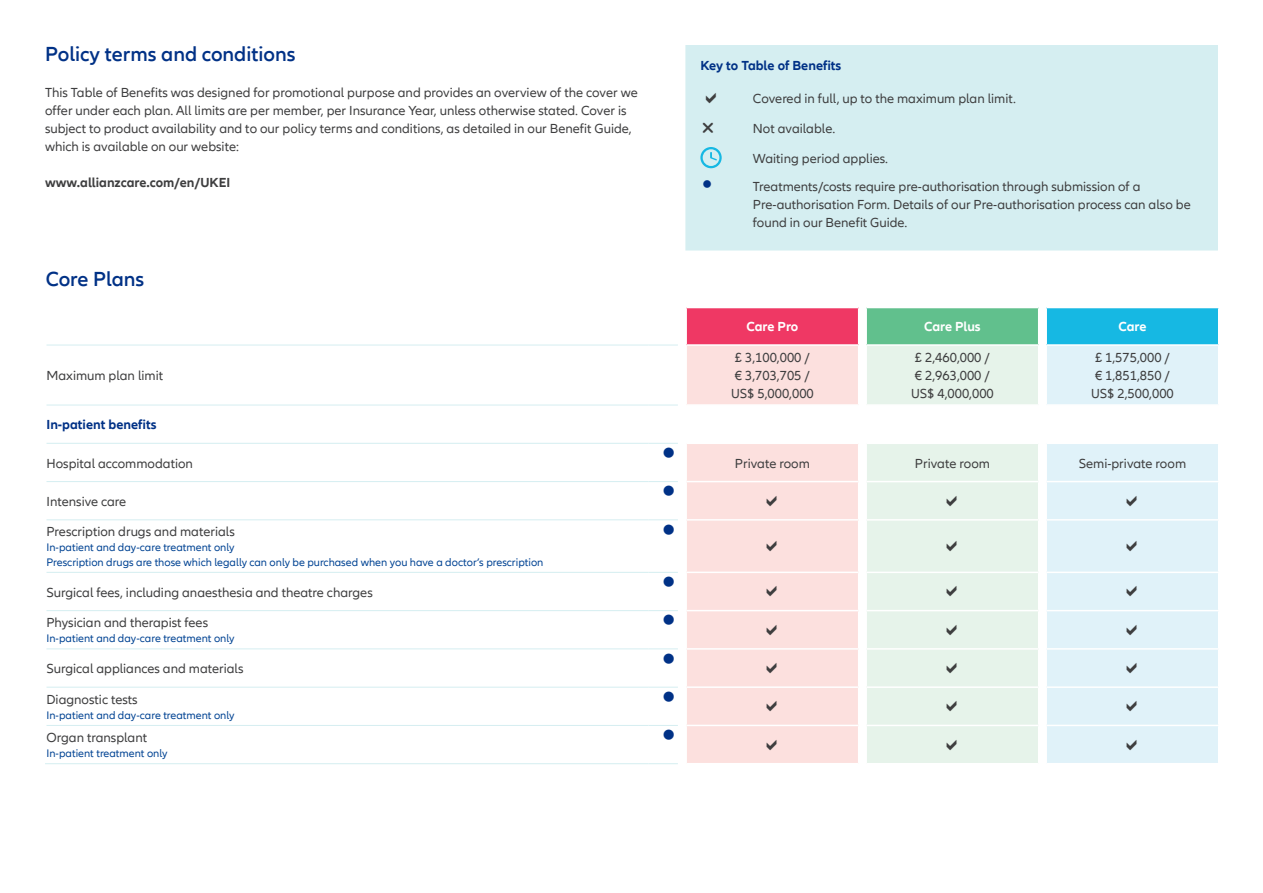
<style>
.page{position:relative;width:1263px;height:893px;background:#fff}
.page>*{position:absolute;margin:0;border:0;box-sizing:border-box;transform-origin:0 0}
.t1{font:600 21px "Allianz Neo";color:#003186}
.t2{font:13.5px/18px "Allianz Neo";color:#3e3e3f}
.t3{font:700 13.5px "Allianz Neo";color:#003186}
.t4{font:700 13.5px "Allianz Neo";color:#3e3e3f}
.t5{font:700 13.5px "Allianz Neo";letter-spacing:-.005em;color:#fff}
.t6{font:11.25px "Allianz Neo";color:#004393}
</style>
<div class="page">
<svg style="left:47px;top:344px;width:601px;height:343px"></svg>
<div style="left:686px;top:308px;width:173px;height:37px;background:#ef3864"></div>
<div style="left:866px;top:308px;width:173px;height:37px;background:#61c08d"></div>
<div style="left:1046px;top:308px;width:173px;height:37px;background:#16b8e3"></div>
<svg style="left:687px;top:346px;width:171px;height:417px;background:#fce3e1"></svg>
<svg style="left:867px;top:346px;width:171px;height:417px;background:#e8f4ec"></svg>
<svg style="left:1047px;top:346px;width:171px;height:417px;background:#e3f3f9"></svg>
<hr style="left:685px;top:308px;width:2px;height:36px;background:#fff">
<hr style="left:858px;top:308px;width:1px;height:36px;background:#fff">
<hr style="left:865px;top:308px;width:2px;height:36px;background:#fff">
<hr style="left:1038px;top:308px;width:1px;height:36px;background:#fff">
<hr style="left:1045px;top:308px;width:2px;height:36px;background:#fff">
<hr style="left:1218px;top:308px;width:1px;height:36px;background:#fff">
<hr style="left:686px;top:344px;width:173px;height:2px;background:#fff">
<hr style="left:866px;top:344px;width:173px;height:2px;background:#fff">
<hr style="left:1046px;top:344px;width:173px;height:2px;background:#fff">
<hr style="left:686px;top:404px;width:173px;height:2px;background:#fff">
<hr style="left:866px;top:404px;width:173px;height:2px;background:#fff">
<hr style="left:1046px;top:404px;width:173px;height:2px;background:#fff">
<hr style="left:686px;top:443px;width:173px;height:1px;background:#fff">
<hr style="left:866px;top:443px;width:173px;height:1px;background:#fff">
<hr style="left:1046px;top:443px;width:173px;height:1px;background:#fff">
<hr style="left:686px;top:481px;width:173px;height:1px;background:#fff">
<hr style="left:866px;top:481px;width:173px;height:1px;background:#fff">
<hr style="left:1046px;top:481px;width:173px;height:1px;background:#fff">
<hr style="left:686px;top:519px;width:173px;height:2px;background:#fff">
<hr style="left:866px;top:519px;width:173px;height:2px;background:#fff">
<hr style="left:1046px;top:519px;width:173px;height:2px;background:#fff">
<hr style="left:686px;top:572px;width:173px;height:1px;background:#fff">
<hr style="left:866px;top:572px;width:173px;height:1px;background:#fff">
<hr style="left:1046px;top:572px;width:173px;height:1px;background:#fff">
<hr style="left:686px;top:610px;width:173px;height:1px;background:#fff">
<hr style="left:866px;top:610px;width:173px;height:1px;background:#fff">
<hr style="left:1046px;top:610px;width:173px;height:1px;background:#fff">
<hr style="left:686px;top:648px;width:173px;height:2px;background:#fff">
<hr style="left:866px;top:648px;width:173px;height:2px;background:#fff">
<hr style="left:1046px;top:648px;width:173px;height:2px;background:#fff">
<hr style="left:686px;top:686px;width:173px;height:2px;background:#fff">
<hr style="left:866px;top:686px;width:173px;height:2px;background:#fff">
<hr style="left:1046px;top:686px;width:173px;height:2px;background:#fff">
<hr style="left:686px;top:725px;width:173px;height:1px;background:#fff">
<hr style="left:866px;top:725px;width:173px;height:1px;background:#fff">
<hr style="left:1046px;top:725px;width:173px;height:1px;background:#fff">
<hr style="left:46px;top:345px;width:603px;height:1px;background:#d5eef1">
<svg style="left:649px;top:344px;width:29px;height:2px"></svg>
<hr style="left:46px;top:405px;width:603px;height:1px;background:#d5eef1">
<svg style="left:649px;top:404px;width:29px;height:2px"></svg>
<hr style="left:46px;top:443px;width:603px;height:1px;background:#d5eef1">
<hr style="left:46px;top:481px;width:603px;height:1px;background:#d5eef1">
<hr style="left:46px;top:519px;width:603px;height:1px;background:#d5eef1">
<hr style="left:46px;top:572px;width:603px;height:1px;background:#d5eef1">
<hr style="left:46px;top:610px;width:603px;height:1px;background:#d5eef1">
<hr style="left:46px;top:648px;width:603px;height:1px;background:#d5eef1">
<hr style="left:46px;top:687px;width:603px;height:1px;background:#d5eef1">
<hr style="left:46px;top:725px;width:603px;height:1px;background:#d5eef1">
<hr style="left:45px;top:763px;width:604px;height:1px;background:#d5eef1">
<svg style="left:649px;top:763px;width:29px;height:1px"></svg>
<div style="left:685px;top:45px;width:533px;height:205px;background:#d5eef1"></div>
<svg style="left:700px;top:147px;width:22px;height:21px"></svg>
<svg style="left:649px;top:443px;width:29px;height:1px"></svg>
<svg style="left:649px;top:481px;width:29px;height:1px"></svg>
<svg style="left:767px;top:495px;width:10px;height:11px"></svg>
<svg style="left:947px;top:495px;width:10px;height:11px"></svg>
<svg style="left:1127px;top:495px;width:10px;height:11px"></svg>
<svg style="left:649px;top:519px;width:29px;height:2px"></svg>
<svg style="left:767px;top:541px;width:10px;height:10px"></svg>
<svg style="left:947px;top:541px;width:10px;height:10px"></svg>
<svg style="left:1127px;top:541px;width:10px;height:10px"></svg>
<svg style="left:649px;top:572px;width:29px;height:1px"></svg>
<svg style="left:767px;top:586px;width:10px;height:11px"></svg>
<svg style="left:947px;top:586px;width:10px;height:11px"></svg>
<svg style="left:1127px;top:586px;width:10px;height:11px"></svg>
<svg style="left:649px;top:610px;width:29px;height:1px"></svg>
<svg style="left:767px;top:624px;width:10px;height:11px"></svg>
<svg style="left:947px;top:624px;width:10px;height:11px"></svg>
<svg style="left:1127px;top:624px;width:10px;height:11px"></svg>
<svg style="left:649px;top:648px;width:29px;height:2px"></svg>
<svg style="left:767px;top:663px;width:10px;height:10px"></svg>
<svg style="left:947px;top:663px;width:10px;height:10px"></svg>
<svg style="left:1127px;top:663px;width:10px;height:10px"></svg>
<svg style="left:649px;top:686px;width:29px;height:2px"></svg>
<svg style="left:767px;top:701px;width:10px;height:11px"></svg>
<svg style="left:947px;top:701px;width:10px;height:11px"></svg>
<svg style="left:1127px;top:701px;width:10px;height:11px"></svg>
<svg style="left:649px;top:725px;width:29px;height:1px"></svg>
<svg style="left:767px;top:739px;width:10px;height:11px"></svg>
<svg style="left:947px;top:739px;width:10px;height:11px"></svg>
<svg style="left:1127px;top:739px;width:10px;height:11px"></svg>
<svg style="left:706px;top:92px;width:10px;height:11px"></svg>
<svg style="left:703px;top:123px;width:10px;height:10px"></svg>
<svg style="left:703px;top:180px;width:8px;height:8px"></svg>
<p class="t1" style="left:45px;top:42px;width:252px">Policy terms and conditions</p>
<p class="t2" style="left:45px;top:84px;width:594px">This Table of Benefits was designed for promotional purpose and provides an overview of the cover we offer under each plan. All limits are per member, per Insurance Year, unless otherwise stated. Cover is subject to product availability and to our policy terms and conditions, as detailed in our Benefit Guide, which is available on our website:</p>
<p class="t4" style="left:45px;top:175px;width:187px">www.allianzcare.com/en/UKEI</p>
<p class="t1" style="left:46px;top:267px;width:100px">Core Plans</p>
<p class="t2" style="left:46px;top:367px;width:118px">Maximum plan limit</p>
<p class="t3" style="left:700px;top:58px;width:142px">Key to Table of Benefits</p>
<p class="t2" style="left:753px;top:90px;width:265px">Covered in full, up to the maximum plan limit.</p>
<p class="t2" style="left:753px;top:120px;width:84px">Not available.</p>
<p class="t2" style="left:753px;top:150px;width:137px">Waiting period applies.</p>
<p class="t2" style="left:753px;top:178px;width:389px">Treatments/costs require pre-authorisation through submission of a</p>
<p class="t2" style="left:753px;top:196px;width:439px">Pre-authorisation Form. Details of our Pre-authorisation process can also be found in our Benefit Guide.</p>
<p class="t5" style="left:746px;top:319px;width:53px">Care Pro</p>
<p class="t5" style="left:924px;top:319px;width:58px">Care Plus</p>
<p class="t5" style="left:1118px;top:319px;width:29px">Care</p>
<p class="t2" style="left:735px;top:349px;width:76px">£ 3,100,000 /</p>
<p class="t2" style="left:735px;top:367px;width:76px">€ 3,703,705 /</p>
<p class="t2" style="left:731px;top:385px;width:84px">US$ 5,000,000</p>
<p class="t2" style="left:915px;top:349px;width:76px">£ 2,460,000 /</p>
<p class="t2" style="left:915px;top:367px;width:76px">€ 2,963,000 /</p>
<p class="t2" style="left:911px;top:385px;width:84px">US$ 4,000,000</p>
<p class="t2" style="left:1095px;top:349px;width:76px">£ 1,575,000 /</p>
<p class="t2" style="left:1095px;top:367px;width:76px">€ 1,851,850 /</p>
<p class="t2" style="left:1091px;top:385px;width:84px">US$ 2,500,000</p>
<p class="t3" style="left:46px;top:417px;width:111px">In-patient benefits</p>
<p class="t2" style="left:46px;top:454px;width:148px">Hospital accommodation</p>
<p class="t2" style="left:735px;top:454px;width:76px">Private room</p>
<p class="t2" style="left:915px;top:454px;width:76px">Private room</p>
<p class="t2" style="left:1079px;top:454px;width:109px">Semi-private room</p>
<p class="t2" style="left:46px;top:493px;width:81px">Intensive care</p>
<p class="t2" style="left:46px;top:523px;width:190px">Prescription drugs and materials</p>
<p class="t6" style="left:46px;top:541px;width:189px">In-patient and day-care treatment only</p>
<p class="t6" style="left:46px;top:556px;width:498px">Prescription drugs are those which legally can only be purchased when you have a doctor’s prescription</p>
<p class="t2" style="left:46px;top:583px;width:328px">Surgical fees, including anaesthesia and theatre charges</p>
<p class="t2" style="left:46px;top:614px;width:163px">Physician and therapist fees</p>
<p class="t6" style="left:46px;top:632px;width:189px">In-patient and day-care treatment only</p>
<p class="t2" style="left:46px;top:660px;width:199px">Surgical appliances and materials</p>
<p class="t2" style="left:46px;top:691px;width:93px">Diagnostic tests</p>
<p class="t6" style="left:46px;top:709px;width:189px">In-patient and day-care treatment only</p>
<p class="t2" style="left:46px;top:729px;width:102px">Organ transplant</p>
<p class="t6" style="left:46px;top:747px;width:122px">In-patient treatment only</p>
</div>
